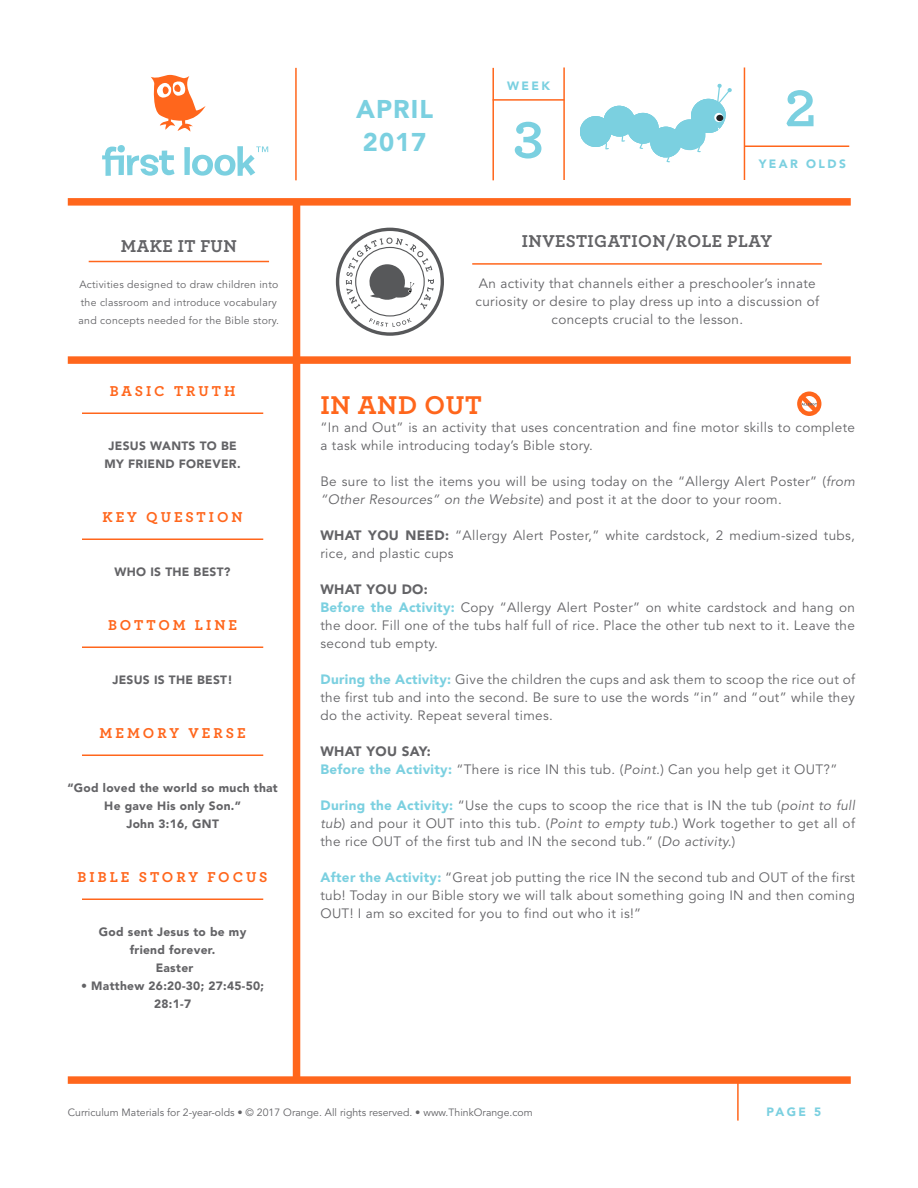
<style>
.page{position:relative;width:918px;height:1188px;background:#fff}
.page>*{position:absolute;margin:0;border:0;box-sizing:border-box;transform-origin:0 0}
.t1{font:700 54px "Archer Pro";color:#7bd0e0}
.t2{font:700 27px "Archer Pro";letter-spacing:.025em;color:#ff661c}
.t3{font:900 25.5px/33px "Avenir LT Std";letter-spacing:.04em;color:#7bd0e0}
.t4{font:700 18px "Archer Pro";letter-spacing:.025em;color:#636366}
.t5{font:700 15px "Archer Pro";letter-spacing:.2em;color:#ff661c}
.Body_Copy{font:13.5px/18px "Avenir LT Std";letter-spacing:.025em;color:#636366;text-align:justify}
.Body_Copy-2{font:900 13.5px "Avenir LT Std";letter-spacing:.025em;color:#636366}
.t6{font:900 12px/18px "Avenir LT Std";letter-spacing:.025em;color:#636366;text-align:center}
.t7{font:900 12px "Avenir LT Std";letter-spacing:.2em;color:#7bd0e0}
.t8{font:10.5px/18px "Avenir LT Std";letter-spacing:.025em;color:#636366}
.t9{font:10.5px "Avenir LT Std";color:#636366}
.s1{font-style:italic}
.s2{font-weight:900}
.s3{font-weight:900;color:#7bd0e0}
</style>
<div class="page">
<div style="left:68px;top:1076px;width:783px;height:8px;background:#ff661c"></div>
<div style="left:293px;top:202px;width:7px;height:878px;background:#ff661c"></div>
<div style="left:68px;top:198px;width:783px;height:8px;background:#ff661c"></div>
<div style="left:68px;top:356px;width:783px;height:8px;background:#ff661c"></div>
<hr style="left:737px;top:1080px;width:2px;height:41px;background:#ff661c">
<hr style="left:295px;top:68px;width:2px;height:112px;background:#ff661c">
<hr style="left:492px;top:68px;width:2px;height:112px;background:#ff661c">
<svg style="left:151px;top:75px;width:55px;height:57px"></svg>
<svg style="left:102px;top:145px;width:166px;height:31px"></svg>
<hr style="left:744px;top:68px;width:1px;height:112px;background:#ff661c">
<hr style="left:563px;top:68px;width:2px;height:112px;background:#ff661c">
<hr style="left:744px;top:146px;width:105px;height:1px;background:#ff661c">
<hr style="left:493px;top:99px;width:71px;height:2px;background:#ff661c">
<svg style="left:580px;top:84px;width:152px;height:78px"></svg>
<div style="left:716px;top:115px;width:7px;height:6px;background:#231f20;border-radius:50%"></div>
<hr style="left:82px;top:412px;width:181px;height:2px;background:#ff661c">
<hr style="left:82px;top:538px;width:181px;height:2px;background:#ff661c">
<hr style="left:82px;top:646px;width:181px;height:2px;background:#ff661c">
<hr style="left:82px;top:754px;width:181px;height:2px;background:#ff661c">
<hr style="left:82px;top:898px;width:181px;height:2px;background:#ff661c">
<hr style="left:472px;top:263px;width:350px;height:2px;background:#ff661c">
<hr style="left:89px;top:261px;width:180px;height:1px;background:#ff661c">
<svg style="left:336px;top:228px;width:108px;height:108px"></svg>
<div style="left:797px;top:391px;width:24px;height:25px;border:4px solid #ff661c;border-radius:50%"></div>
<svg style="left:797px;top:392px;width:25px;height:24px"></svg>
<p class="t4" style="left:121px;top:232px;width:117px">MAKE IT FUN</p>
<p class="t8" style="left:79px;top:276px;width:202px">Activities designed to draw children into the classroom and introduce vocabulary and concepts needed for the Bible story.</p>
<p class="t5" style="left:110px;top:379px;width:127px">BASIC TRUTH</p>
<p class="t6" style="left:105px;top:437px;width:137px">JESUS WANTS TO BE<br>MY FRIEND FOREVER.</p>
<p class="t5" style="left:103px;top:505px;width:142px">KEY QUESTION</p>
<p class="t6" style="left:115px;top:563px;width:118px">WHO IS THE BEST?</p>
<p class="t5" style="left:108px;top:613px;width:131px">BOTTOM LINE</p>
<p class="t6" style="left:112px;top:671px;width:122px">JESUS IS THE BEST!</p>
<p class="t5" style="left:100px;top:721px;width:148px">MEMORY VERSE</p>
<p class="t6" style="left:67px;top:779px;width:212px">“God loved the world so much that<br>He gave His only Son.”<br>John 3:16, GNT</p>
<p class="t5" style="left:78px;top:865px;width:191px">BIBLE STORY FOCUS</p>
<p class="t6" style="left:99px;top:923px;width:149px">God sent Jesus to be my friend forever.<br>Easter</p>
<p class="t6" style="left:81px;top:977px;width:184px">• Matthew 26:20-30; 27:45-50;<br>28:1-7</p>
<h3 class="t3" style="left:356px;top:93px;width:78px">APRIL<br>2017</h3>
<p class="t7" style="left:507px;top:78px;width:44px">WEEK</p>
<h1 class="t1" style="left:513px;top:97px;width:32px">3</h1>
<h1 class="t1" style="left:784px;top:66px;width:33px">2</h1>
<p class="t7" style="left:759px;top:157px;width:89px">YEAR OLDS</p>
<p class="t4" style="left:522px;top:226px;width:252px">INVESTIGATION/ROLE PLAY</p>
<p class="Body_Copy" style="left:476px;top:275px;width:345px;text-align:center">An activity that channels either a preschooler’s innate curiosity or desire to play dress up into a discussion of concepts crucial to the lesson.</p>
<p class="t2" style="left:320px;top:384px;width:163px">IN AND OUT</p>
<p class="Body_Copy" style="left:320px;top:419px;width:536px">“In and Out” is an activity that uses concentration and fine motor skills to complete a task while introducing today’s Bible story.</p>
<p class="Body_Copy" style="left:320px;top:473px;width:536px">Be sure to list the items you will be using today on the “Allergy Alert Poster” (<span class="s1">from “Other Resources” on the Website</span>) and post it at the door to your room.</p>
<p class="Body_Copy" style="left:320px;top:527px;width:536px"><span class="s2">WHAT YOU NEED:</span> “Allergy Alert Poster,” white cardstock, 2 medium-sized tubs, rice, and plastic cups</p>
<p class="Body_Copy-2" style="left:320px;top:581px;width:109px">WHAT YOU DO:</p>
<p class="Body_Copy" style="left:320px;top:599px;width:536px"><span class="s3">Before the Activity:</span> Copy “Allergy Alert Poster” on white cardstock and hang on the door. Fill one of the tubs half full of rice. Place the other tub next to it. Leave the second tub empty.</p>
<p class="Body_Copy" style="left:320px;top:671px;width:536px"><span class="s3">During the Activity:</span> Give the children the cups and ask them to scoop the rice out of the first tub and into the second. Be sure to use the words “in” and “out” while they do the activity. Repeat several times.</p>
<p class="Body_Copy-2" style="left:320px;top:743px;width:112px">WHAT YOU SAY:</p>
<p class="Body_Copy" style="left:320px;top:761px;width:519px"><span class="s3">Before the Activity:</span> “There is rice IN this tub. (<span class="s1">Point.</span>) Can you help get it OUT?”</p>
<p class="Body_Copy" style="left:320px;top:797px;width:536px"><span class="s3">During the Activity:</span> “Use the cups to scoop the rice that is IN the tub (<span class="s1">point to full tub</span>) and pour it OUT into this tub. (<span class="s1">Point to empty tub.</span>) Work together to get all of the rice OUT of the first tub and IN the second tub.” (<span class="s1">Do activity.</span>)</p>
<p class="Body_Copy" style="left:320px;top:869px;width:536px"><span class="s3">After the Activity:</span> “Great job putting the rice IN the second tub and OUT of the first tub! Today in our Bible story we will talk about something going IN and then coming OUT! I am so excited for you to find out who it is!”</p>
<p class="t9" style="left:68px;top:1106px;width:466px">Curriculum Materials for 2-year-olds • © 2017 Orange. All rights reserved. • www.ThinkOrange.com</p>
<p class="t7" style="left:767px;top:1105px;width:56px">PAGE 5</p>
</div>
